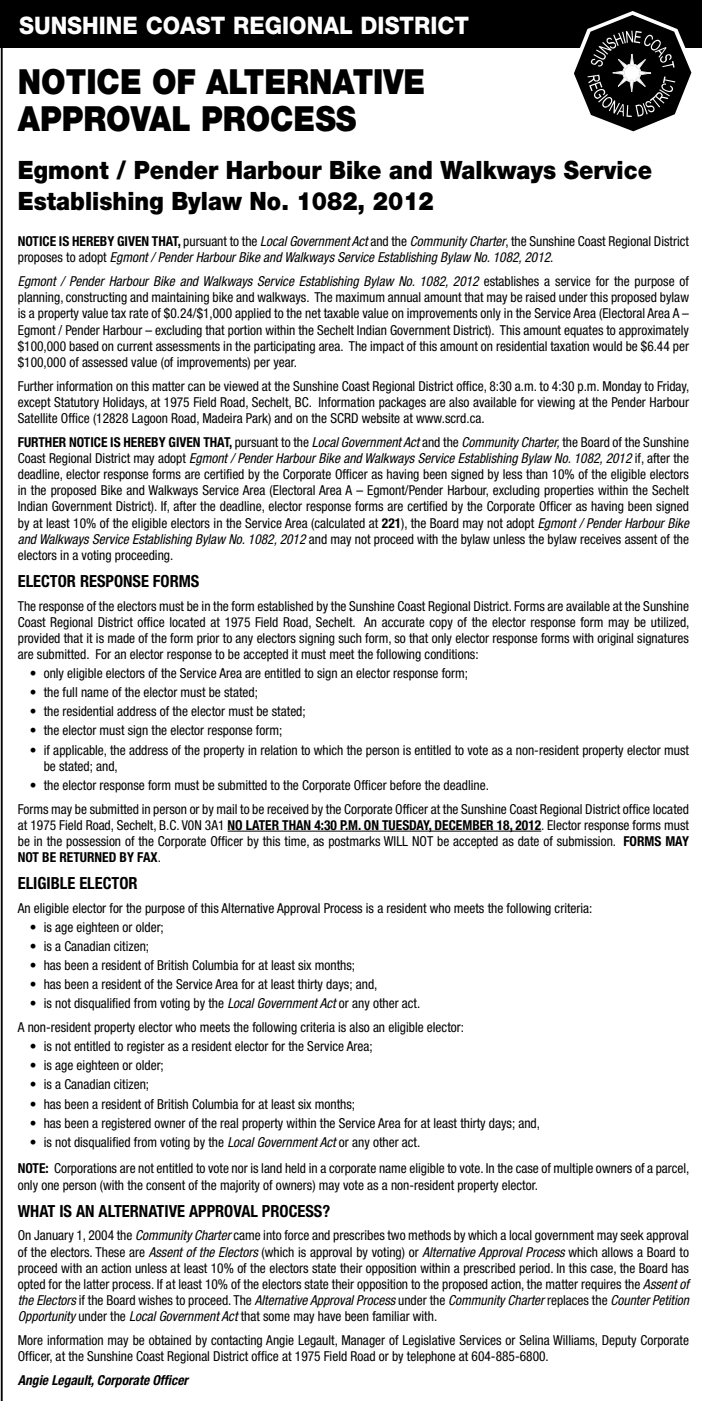
<style>
.page{position:relative;width:702px;height:1401px;background:#fff}
.page>*{position:absolute;margin:0;border:0;box-sizing:border-box;transform-origin:0 0}
.t1{font:900 34.65px/36.5px "Helvetica Neue";color:#000;scale:.89 1}
.t2{font:900 25.35px/31.8px "Helvetica Neue";color:#000;scale:.9 1}
.t3{font:800 24.15px "Helvetica Neue";color:#fff;scale:.93 1}
.t4{font:700 condensed 16.8px "Helvetica Neue";color:#000}
.t5{font:condensed 13.65px/16.2px "Helvetica Neue";color:#000;text-align:justify}
.t6{font:italic condensed 13.65px/16.2px "Helvetica Neue";color:#000}
.t7{font:italic 700 condensed 13.65px "Helvetica Neue";color:#000}
.s1{font-weight:700;font-style:normal}
.s2{font-style:normal}
.s3{font-style:italic}
.s4{font-weight:700}
</style>
<div class="page">
<div style="left:1px;top:0;width:701px;height:48px;background:#000"></div>
<svg style="left:574px;top:11px;width:118px;height:121px"></svg>
<hr style="left:228px;top:831px;width:313px;height:1px;background:#000">
<h3 class="t3" style="left:19px;top:16px;width:485px">SUNSHINE COAST REGIONAL DISTRICT</h3>
<h1 class="t1" style="left:18px;top:66px;width:459px">NOTICE OF ALTERNATIVE<br>APPROVAL PROCESS</h1>
<h2 class="t2" style="left:18px;top:156px;width:706px">Egmont / Pender Harbour Bike and Walkways Service<br>Establishing Bylaw No. 1082, 2012</h2>
<p class="t6" style="left:18px;top:234px;width:673px"><span class="s1">NOTICE IS HEREBY GIVEN THAT,</span> <span class="s2">pursuant to the</span> Local Government Act <span class="s2">and the</span> Community Charter<span class="s2">, the Sunshine Coast Regional District proposes to adopt</span> Egmont / Pender Harbour Bike and Walkways Service Establishing Bylaw No. 1082, 2012<span class="s2">.</span></p>
<p class="t5" style="left:18px;top:274px;width:673px"><span class="s3">Egmont / Pender Harbour Bike and Walkways Service Establishing Bylaw No. 1082, 2012</span> establishes a service for the purpose of planning, constructing and maintaining bike and walkways. The maximum annual amount that may be raised under this proposed bylaw is a property value tax rate of $0.24/$1,000 applied to the net taxable value on improvements only in the Service Area (Electoral Area A – Egmont / Pender Harbour – excluding that portion within the Sechelt Indian Government District). This amount equates to approximately $100,000 based on current assessments in the participating area. The impact of this amount on residential taxation would be $6.44 per $100,000 of assessed value (of improvements) per year.</p>
<p class="t5" style="left:18px;top:379px;width:673px">Further information on this matter can be viewed at the Sunshine Coast Regional District office, 8:30 a.m. to 4:30 p.m. Monday to Friday, except Statutory Holidays, at 1975 Field Road, Sechelt, BC. Information packages are also available for viewing at the Pender Harbour Satellite Office (12828 Lagoon Road, Madeira Park) and on the SCRD website at www.scrd.ca.</p>
<p class="t5" style="left:18px;top:435px;width:673px"><span class="s4">FURTHER NOTICE IS HEREBY GIVEN THAT,</span> pursuant to the <span class="s3">Local Government Act</span> and the <span class="s3">Community Charter,</span> the Board of the Sunshine Coast Regional District may adopt <span class="s3">Egmont / Pender Harbour Bike and Walkways Service Establishing Bylaw No. 1082, 2012</span> if, after the deadline, elector response forms are certified by the Corporate Officer as having been signed by less than 10% of the eligible electors in the proposed Bike and Walkways Service Area (Electoral Area A – Egmont/Pender Harbour, excluding properties within the Sechelt Indian Government District). If, after the deadline, elector response forms are certified by the Corporate Officer as having been signed by at least 10% of the eligible electors in the Service Area (calculated at <span class="s4">221</span>), the Board may not adopt <span class="s3">Egmont / Pender Harbour Bike and Walkways Service Establishing Bylaw No. 1082, 2012</span> and may not proceed with the bylaw unless the bylaw receives assent of the electors in a voting proceeding.</p>
<p class="t4" style="left:18px;top:575px;width:183px">ELECTOR RESPONSE FORMS</p>
<p class="t5" style="left:18px;top:599px;width:673px">The response of the electors must be in the form established by the Sunshine Coast Regional District. Forms are available at the Sunshine Coast Regional District office located at 1975 Field Road, Sechelt. An accurate copy of the elector response form may be utilized, provided that it is made of the form prior to any electors signing such form, so that only elector response forms with original signatures are submitted. For an elector response to be accepted it must meet the following conditions:</p>
<p class="t5" style="left:30px;top:666px;width:440px">• only eligible electors of the Service Area are entitled to sign an elector response form;</p>
<p class="t5" style="left:30px;top:685px;width:230px">• the full name of the elector must be stated;</p>
<p class="t5" style="left:30px;top:704px;width:277px">• the residential address of the elector must be stated;</p>
<p class="t5" style="left:30px;top:723px;width:254px">• the elector must sign the elector response form;</p>
<p class="t5" style="left:44px;top:743px;width:647px;text-indent:-14px">• if applicable, the address of the property in relation to which the person is entitled to vote as a non-resident property elector must be stated; and,</p>
<p class="t5" style="left:18px;top:774px;width:673px;line-height:23.9px;text-indent:12px">• the elector response form must be submitted to the Corporate Officer before the deadline.<br>Forms may be submitted in person or by mail to be received by the Corporate Officer at the Sunshine Coast Regional District office located</p>
<p class="t5" style="left:18px;top:818px;width:673px">at 1975 Field Road, Sechelt, B.C. V0N 3A1 <span class="s4">NO LATER THAN 4:30 P.M. ON TUESDAY, DECEMBER 18, 2012</span>. Elector response forms must be in the possession of the Corporate Officer by this time, as postmarks WILL NOT be accepted as date of submission. <span class="s4">FORMS MAY NOT BE RETURNED BY FAX</span>.</p>
<p class="t4" style="left:18px;top:877px;width:121px">ELIGIBLE ELECTOR</p>
<p class="t5" style="left:18px;top:901px;width:576px">An eligible elector for the purpose of this Alternative Approval Process is a resident who meets the following criteria:</p>
<p class="t5" style="left:30px;top:920px;width:136px">• is age eighteen or older;</p>
<p class="t5" style="left:30px;top:939px;width:121px">• is a Canadian citizen;</p>
<p class="t5" style="left:30px;top:958px;width:327px">• has been a resident of British Columbia for at least six months;</p>
<p class="t5" style="left:30px;top:977px;width:349px">• has been a resident of the Service Area for at least thirty days; and,</p>
<p class="t5" style="left:18px;top:992px;width:448px;line-height:23.9px;text-indent:12px">• is not disqualified from voting by the <span class="s3">Local Government Act</span> or any other act.<br>A non-resident property elector who meets the following criteria is also an eligible elector:</p>
<p class="t5" style="left:30px;top:1039px;width:344px">• is not entitled to register as a resident elector for the Service Area;</p>
<p class="t5" style="left:30px;top:1058px;width:136px">• is age eighteen or older;</p>
<p class="t5" style="left:30px;top:1077px;width:121px">• is a Canadian citizen;</p>
<p class="t5" style="left:30px;top:1096px;width:327px">• has been a resident of British Columbia for at least six months;</p>
<p class="t5" style="left:30px;top:1116px;width:512px">• has been a registered owner of the real property within the Service Area for at least thirty days; and,</p>
<p class="t5" style="left:18px;top:1129px;width:673px;line-height:26.7px;text-indent:12px">• is not disqualified from voting by the <span class="s3">Local Government Act</span> or any other act.<br><span class="s4">NOTE:</span> Corporations are not entitled to vote nor is land held in a corporate name eligible to vote. In the case of multiple owners of a parcel,</p>
<p class="t5" style="left:18px;top:1178px;width:522px">only one person (with the consent of the majority of owners) may vote as a non-resident property elector.</p>
<p class="t4" style="left:18px;top:1204px;width:314px">WHAT IS AN ALTERNATIVE APPROVAL PROCESS?</p>
<p class="t5" style="left:18px;top:1228px;width:673px">On January 1, 2004 the <span class="s3">Community Charter</span> came into force and prescribes two methods by which a local government may seek approval of the electors. These are <span class="s3">Assent of the Electors</span> (which is approval by voting) or <span class="s3">Alternative Approval Process</span> which allows a Board to proceed with an action unless at least 10% of the electors state their opposition within a prescribed period. In this case, the Board has opted for the latter process. If at least 10% of the electors state their opposition to the proposed action, the matter requires the <span class="s3">Assent of the Electors</span> if the Board wishes to proceed. The <span class="s3">Alternative Approval Process</span> under the <span class="s3">Community Charter</span> replaces the <span class="s3">Counter Petition Opportunity</span> under the <span class="s3">Local Government Act</span> that some may have been familiar with.</p>
<p class="t5" style="left:18px;top:1333px;width:673px">More information may be obtained by contacting Angie Legault, Manager of Legislative Services or Selina Williams, Deputy Corporate<br>Officer, at the Sunshine Coast Regional District office at 1975 Field Road or by telephone at 604-885-6800.</p>
<p class="t7" style="left:18px;top:1375px;width:172px">Angie Legault, Corporate Officer</p>
</div>
